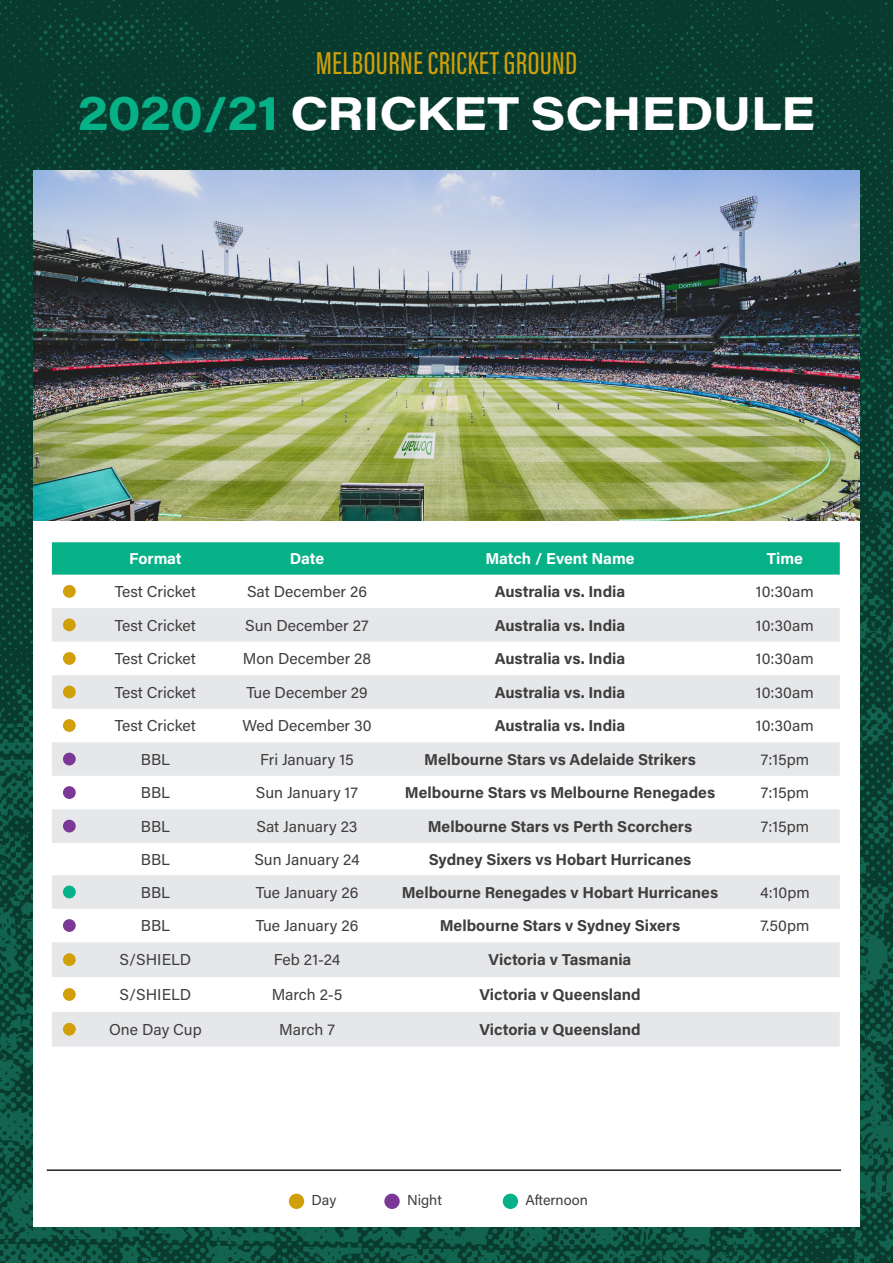
<style>
.page{position:relative;width:893px;height:1263px;background:#fff}
.page>*{position:absolute;margin:0;border:0;box-sizing:border-box;transform-origin:0 0}
.t1{font:700 46.5px "Acumin Pro Wide";letter-spacing:-.01em;color:#fff}
.t2{font:500 32.7px "Acumin Pro Extra Cond";letter-spacing:.01em;color:#d09f0a}
.t3{font:700 15.75px "Acumin Pro";color:#3e3e3f}
.t4{font:15.75px "Acumin Pro";color:#3e3e3f}
.t5{font:700 15.75px "Acumin Pro";letter-spacing:-.005em;color:#fff}
.t6{font:14.4px "Acumin Pro";letter-spacing:-.005em;color:#3e3e3f}
.s1{color:#07b188}
</style>
<div class="page">
<img style="left:0;top:0;width:893px;height:1263px">
<div style="left:33px;top:521px;width:827px;height:706px;background:#fff"></div>
<div style="left:52px;top:542px;width:788px;height:33px;background:#07b188"></div>
<svg style="left:52px;top:608px;width:788px;height:438px;fill:#e6e7e9"></svg>
<div style="left:63px;top:585px;width:13px;height:13px;background:#d09f0a;border-radius:50%"></div>
<div style="left:63px;top:618px;width:13px;height:13px;background:#d09f0a;border-radius:50%"></div>
<div style="left:63px;top:652px;width:13px;height:13px;background:#d09f0a;border-radius:50%"></div>
<div style="left:63px;top:686px;width:13px;height:12px;background:#d09f0a;border-radius:50%"></div>
<div style="left:63px;top:719px;width:13px;height:13px;background:#d09f0a;border-radius:50%"></div>
<div style="left:63px;top:753px;width:13px;height:12px;background:#7b3896;border-radius:50%"></div>
<div style="left:63px;top:786px;width:13px;height:13px;background:#7b3896;border-radius:50%"></div>
<div style="left:63px;top:820px;width:13px;height:12px;background:#7b3896;border-radius:50%"></div>
<div style="left:63px;top:885px;width:13px;height:13px;background:#07b188;border-radius:50%"></div>
<div style="left:63px;top:919px;width:13px;height:13px;background:#7b3896;border-radius:50%"></div>
<div style="left:63px;top:953px;width:13px;height:13px;background:#d09f0a;border-radius:50%"></div>
<div style="left:63px;top:988px;width:13px;height:13px;background:#d09f0a;border-radius:50%"></div>
<div style="left:63px;top:1023px;width:13px;height:13px;background:#d09f0a;border-radius:50%"></div>
<div style="left:289px;top:1193px;width:15px;height:16px;background:#d09f0a;border-radius:50%"></div>
<div style="left:384px;top:1193px;width:16px;height:16px;background:#7b3896;border-radius:50%"></div>
<div style="left:503px;top:1193px;width:15px;height:16px;background:#07b188;border-radius:50%"></div>
<hr style="left:47px;top:1169px;width:794px;height:2px;background:#231f20">
<img style="left:33px;top:170px;width:827px;height:351px">
<p class="t2" style="left:316px;top:43px;width:263px">MELBOURNE CRICKET GROUND</p>
<p class="t1" style="left:78px;top:80px;width:739px"><span class="s1">2020/21</span> CRICKET SCHEDULE</p>
<p class="t5" style="left:129px;top:548px;width:54px">Format</p>
<p class="t5" style="left:290px;top:548px;width:36px">Date</p>
<p class="t5" style="left:485px;top:548px;width:151px">Match / Event Name</p>
<p class="t5" style="left:767px;top:548px;width:38px">Time</p>
<p class="t4" style="left:115px;top:581px;width:83px">Test Cricket</p>
<p class="t4" style="left:247px;top:581px;width:121px">Sat December 26</p>
<p class="t3" style="left:495px;top:581px;width:132px">Australia vs. India</p>
<p class="t4" style="left:756px;top:581px;width:59px">10:30am</p>
<p class="t4" style="left:115px;top:614px;width:83px">Test Cricket</p>
<p class="t4" style="left:245px;top:614px;width:125px">Sun December 27</p>
<p class="t3" style="left:495px;top:614px;width:132px">Australia vs. India</p>
<p class="t4" style="left:756px;top:614px;width:59px">10:30am</p>
<p class="t4" style="left:115px;top:648px;width:83px">Test Cricket</p>
<p class="t4" style="left:243px;top:648px;width:130px">Mon December 28</p>
<p class="t3" style="left:495px;top:648px;width:132px">Australia vs. India</p>
<p class="t4" style="left:756px;top:648px;width:59px">10:30am</p>
<p class="t4" style="left:115px;top:681px;width:83px">Test Cricket</p>
<p class="t4" style="left:246px;top:681px;width:123px">Tue December 29</p>
<p class="t3" style="left:495px;top:681px;width:132px">Australia vs. India</p>
<p class="t4" style="left:756px;top:681px;width:59px">10:30am</p>
<p class="t4" style="left:115px;top:715px;width:83px">Test Cricket</p>
<p class="t4" style="left:242px;top:715px;width:131px">Wed December 30</p>
<p class="t3" style="left:495px;top:715px;width:132px">Australia vs. India</p>
<p class="t4" style="left:756px;top:715px;width:59px">10:30am</p>
<p class="t4" style="left:141px;top:748px;width:31px">BBL</p>
<p class="t4" style="left:260px;top:748px;width:95px">Fri January 15</p>
<p class="t3" style="left:424px;top:748px;width:273px">Melbourne Stars vs Adelaide Strikers</p>
<p class="t4" style="left:761px;top:748px;width:50px">7:15pm</p>
<p class="t4" style="left:141px;top:782px;width:31px">BBL</p>
<p class="t4" style="left:256px;top:782px;width:104px">Sun January 17</p>
<p class="t3" style="left:405px;top:782px;width:312px">Melbourne Stars vs Melbourne Renegades</p>
<p class="t4" style="left:761px;top:782px;width:50px">7:15pm</p>
<p class="t4" style="left:141px;top:815px;width:31px">BBL</p>
<p class="t4" style="left:256px;top:815px;width:103px">Sat January 23</p>
<p class="t3" style="left:428px;top:815px;width:266px">Melbourne Stars vs Perth Scorchers</p>
<p class="t4" style="left:761px;top:815px;width:50px">7:15pm</p>
<p class="t4" style="left:141px;top:848px;width:31px">BBL</p>
<p class="t4" style="left:254px;top:848px;width:107px">Sun January 24</p>
<p class="t3" style="left:429px;top:848px;width:264px">Sydney Sixers vs Hobart Hurricanes</p>
<p class="t4" style="left:141px;top:881px;width:31px">BBL</p>
<p class="t4" style="left:256px;top:881px;width:104px">Tue January 26</p>
<p class="t3" style="left:402px;top:881px;width:318px">Melbourne Renegades v Hobart Hurricanes</p>
<p class="t4" style="left:760px;top:881px;width:51px">4:10pm</p>
<p class="t4" style="left:141px;top:915px;width:31px">BBL</p>
<p class="t4" style="left:256px;top:915px;width:104px">Tue January 26</p>
<p class="t3" style="left:440px;top:915px;width:242px">Melbourne Stars v Sydney Sixers</p>
<p class="t4" style="left:760px;top:915px;width:51px">7.50pm</p>
<p class="t4" style="left:120px;top:949px;width:73px">S/SHIELD</p>
<p class="t4" style="left:274px;top:949px;width:68px">Feb 21-24</p>
<p class="t3" style="left:489px;top:949px;width:144px">Victoria v Tasmania</p>
<p class="t4" style="left:120px;top:984px;width:73px">S/SHIELD</p>
<p class="t4" style="left:272px;top:984px;width:72px">March 2-5</p>
<p class="t3" style="left:479px;top:984px;width:163px">Victoria v Queensland</p>
<p class="t4" style="left:109px;top:1018px;width:94px">One Day Cup</p>
<p class="t4" style="left:279px;top:1018px;width:57px">March 7</p>
<p class="t3" style="left:479px;top:1018px;width:163px">Victoria v Queensland</p>
<p class="t6" style="left:312px;top:1190px;width:26px">Day</p>
<p class="t6" style="left:407px;top:1190px;width:36px">Night</p>
<p class="t6" style="left:525px;top:1190px;width:64px">Afternoon</p>
</div>
